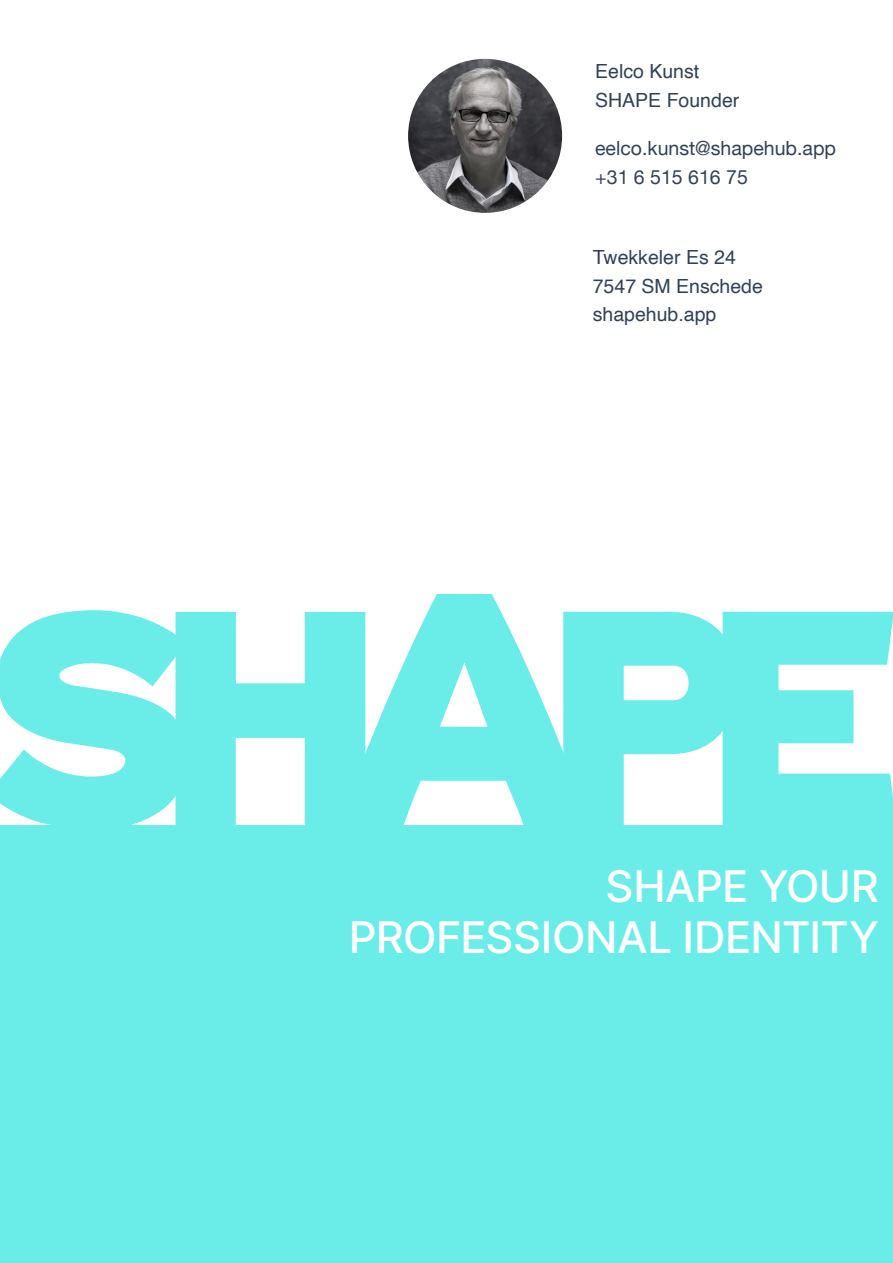
<style>
.page{position:relative;width:893px;height:1263px;background:#fff}
.page>*{position:absolute;margin:0;border:0;box-sizing:border-box;transform-origin:0 0}
.t1{font:43.65px "Inter";letter-spacing:-.01em;color:#fff}
.t2{font:19.5px "Helvetica";color:#324158}
.t3{font:19.5px "Helvetica Neue";color:#324158}
</style>
<div class="page">
<div style="left:0;top:826px;width:893px;height:437px;background:#6aece9"></div>
<img style="left:405px;top:56px;width:160px;height:160px;border-radius:80px">
<div style="left:403px;top:53px;width:165px;height:165px;border:6px solid #fff;border-radius:50%"></div>
<svg style="left:0;top:610px;width:338px;height:216px"></svg>
<svg style="left:338px;top:594px;width:225px;height:232px;fill:#6aece9"></svg>
<svg style="left:563px;top:611px;width:330px;height:215px"></svg>
<p class="t2" style="left:595px;top:57px;width:106px">Eelco Kunst</p>
<p class="t2" style="left:595px;top:85px;width:146px">SHAPE Founder</p>
<p class="t3" style="left:595px;top:134px;width:243px">eelco.kunst@shapehub.app</p>
<p class="t3" style="left:595px;top:163px;width:154px">+31 6 515 616 75</p>
<p class="t2" style="left:593px;top:242px;width:145px">Twekkeler Es 24</p>
<p class="t2" style="left:593px;top:271px;width:172px">7547 SM Enschede</p>
<p class="t2" style="left:593px;top:299px;width:125px">shapehub.app</p>
<p class="t1" style="left:606px;top:854px;width:275px">SHAPE YOUR</p>
<p class="t1" style="left:349px;top:905px;width:532px">PROFESSIONAL IDENTITY</p>
</div>
